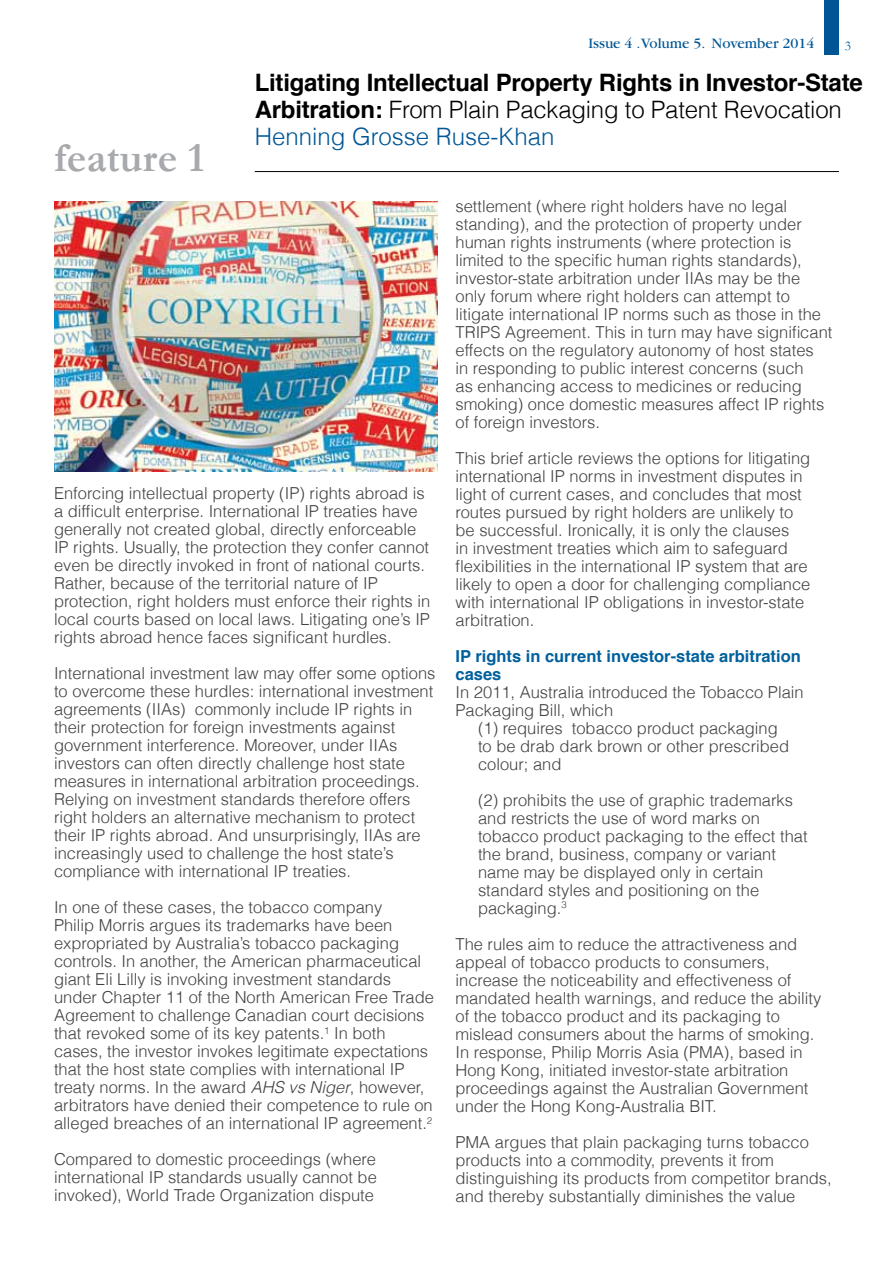
<style>
.page{position:relative;width:893px;height:1263px;background:#fff}
.page>*{position:absolute;margin:0;border:0;box-sizing:border-box;transform-origin:0 0}
.t1{font:700 42px "Garamond";color:#a7a9ac}
.t2{font:700 24px/27px "Helvetica";letter-spacing:-.01em;color:#000}
.t3{font:300 16.5px/18px "Helvetica";color:#414042}
.t4{font:700 16.5px/18px "Helvetica";color:#00609d}
.t5{font:15px "Garamond";color:#005695}
.t6{font:13.5px "Garamond";color:#00609d}
.s1{font-weight:300}
.s2{font-weight:300;color:#005695}
.s3{font-style:italic}
</style>
<div class="page">
<hr style="left:255px;top:171px;width:584px;height:1px;background:#000">
<div style="left:824px;top:0;width:14px;height:54px;background:#005695"></div>
<img style="left:54px;top:202px;width:383px;height:269px">
<h1 class="t1" style="left:54px;top:129px;width:152px">feature 1</h1>
<p class="t5" style="left:588px;top:35px;width:227px">Issue 4 .Volume 5. November 2014</p>
<p class="t6" style="left:845px;top:37px;width:8px">3</p>
<h2 class="t2" style="left:255px;top:70px;width:610px">Litigating Intellectual Property Rights in Investor-State<br>Arbitration: <span class="s1">From Plain Packaging to Patent Revocation<br></span><span class="s2">Henning Grosse Ruse-Khan</span></h2>
<p class="t3" style="left:54px;top:484px;width:378px">Enforcing intellectual property (IP) rights abroad is a difficult enterprise. International IP treaties have generally not created global, directly enforceable IP rights. Usually, the protection they confer cannot even be directly invoked in front of national courts.<br>Rather, because of the territorial nature of IP protection, right holders must enforce their rights in local courts based on local laws. Litigating one’s IP rights abroad hence faces significant hurdles.</p>
<p class="t3" style="left:54px;top:664px;width:383px">International investment law may offer some options to overcome these hurdles: international investment agreements (IIAs) commonly include IP rights in their protection for foreign investments against government interference. Moreover, under IIAs investors can often directly challenge host state measures in international arbitration proceedings.<br>Relying on investment standards therefore offers right holders an alternative mechanism to protect their IP rights abroad. And unsurprisingly, IIAs are increasingly used to challenge the host state’s compliance with international IP treaties.</p>
<p class="t3" style="left:54px;top:898px;width:381px">In one of these cases, the tobacco company<br>Philip Morris argues its trademarks have been expropriated by Australia’s tobacco packaging controls. In another, the American pharmaceutical giant Eli Lilly is invoking investment standards under Chapter 11 of the North American Free Trade Agreement to challenge Canadian court decisions that revoked some of its key patents.<sup>1</sup> In both cases, the investor invokes legitimate expectations that the host state complies with international IP treaty norms. In the award <span class="s3">AHS vs Niger</span>, however, arbitrators have denied their competence to rule on alleged breaches of an international IP agreement.<sup>2</sup></p>
<p class="t3" style="left:54px;top:1150px;width:324px;text-align:justify">Compared to domestic proceedings (where international IP standards usually cannot be invoked), World Trade Organization dispute</p>
<p class="t3" style="left:455px;top:196px;width:378px">settlement (where right holders have no legal standing), and the protection of property under human rights instruments (where protection is limited to the specific human rights standards), investor-state arbitration under IIAs may be the only forum where right holders can attempt to litigate international IP norms such as those in the TRIPS Agreement. This in turn may have significant effects on the regulatory autonomy of host states<br>in responding to public interest concerns (such<br>as enhancing access to medicines or reducing smoking) once domestic measures affect IP rights of foreign investors.</p>
<p class="t3" style="left:455px;top:448px;width:356px">This brief article reviews the options for litigating international IP norms in investment disputes in light of current cases, and concludes that most routes pursued by right holders are unlikely to be successful. Ironically, it is only the clauses<br>in investment treaties which aim to safeguard flexibilities in the international IP system that are likely to open a door for challenging compliance with international IP obligations in investor-state arbitration.</p>
<p class="t4" style="left:455px;top:647px;width:347px">IP rights in current investor-state arbitration cases</p>
<p class="t3" style="left:455px;top:682px;width:350px">In 2011, Australia introduced the Tobacco Plain</p>
<p class="t3" style="left:455px;top:700px;width:159px">Packaging Bill, which</p>
<p class="t3" style="left:478px;top:718px;width:301px">(1) requires tobacco product packaging</p>
<p class="t3" style="left:478px;top:736px;width:313px">to be drab dark brown or other prescribed</p>
<p class="t3" style="left:478px;top:754px;width:85px">colour; and</p>
<p class="t3" style="left:478px;top:790px;width:331px">(2) prohibits the use of graphic trademarks and restricts the use of word marks on tobacco product packaging to the effect that the brand, business, company or variant name may be displayed only in certain standard styles and positioning on the packaging.<sup>3</sup></p>
<p class="t3" style="left:455px;top:934px;width:367px">The rules aim to reduce the attractiveness and appeal of tobacco products to consumers, increase the noticeability and effectiveness of mandated health warnings, and reduce the ability of the tobacco product and its packaging to mislead consumers about the harms of smoking.<br>In response, Philip Morris Asia (PMA), based in Hong Kong, initiated investor-state arbitration proceedings against the Australian Government under the Hong Kong-Australia BIT.</p>
<p class="t3" style="left:455px;top:1132px;width:378px">PMA argues that plain packaging turns tobacco products into a commodity, prevents it from distinguishing its products from competitor brands, and thereby substantially diminishes the value</p>
</div>
